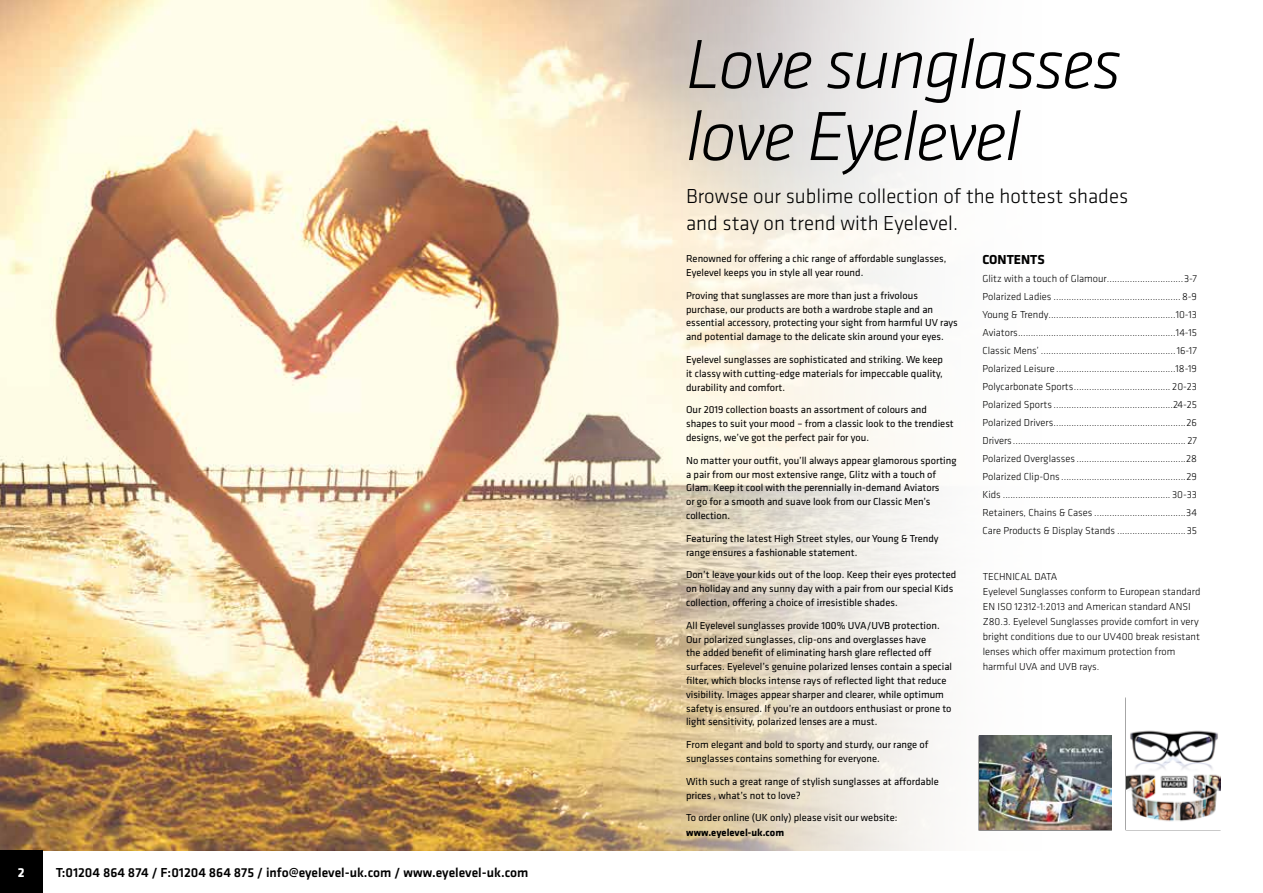
<style>
.page{position:relative;width:1263px;height:893px;background:#fff}
.page>*{position:absolute;margin:0;border:0;box-sizing:border-box;transform-origin:0 0}
.t1{font:italic 300 72px/72px "Klavika";letter-spacing:-.025em;color:#000}
.t2{font:300 21px/27px "Klavika";color:#000}
.t3{font:500 13.5px "Klavika";color:#000}
.t4{font:700 13.5px "Klavika";color:#000}
.t5{font:700 13.5px "Klavika";color:#fff}
.t6{font:10.5px/13.8px "Klavika";color:#000}
.t7{font:300 10.5px/18px "Klavika";color:#000;text-align:justify}
.t8{font:700 10.5px "Klavika";color:#000}
</style>
<div class="page">
<img style="left:0;top:0;width:489px;height:850px">
<img style="left:489px;top:0;width:652px;height:851px">
<svg style="left:633px;top:0;width:77px;height:851px;background:#e6d7b9"></svg>
<svg style="left:710px;top:0;width:396px;height:851px"></svg>
<div style="left:0;top:850px;width:43px;height:43px;background:#000"></div>
<div style="left:978px;top:735px;width:134px;height:95px;background:#000;opacity:.75"></div>
<img style="left:979px;top:735px;width:132px;height:94px">
<div style="left:1125px;top:697px;width:96px;height:133px;background:#000;opacity:.75"></div>
<img style="left:1126px;top:697px;width:94px;height:132px">
<p class="t5" style="left:18px;top:865px;width:8px">2</p>
<p class="t3" style="left:56px;top:865px;width:474px">T:01204 864 874 / F:01204 864 875 / info@eyelevel-uk.com / www.eyelevel-uk.com</p>
<h1 class="t1" style="left:686px;top:29px;width:437px">Love sunglasses love Eyelevel</h1>
<h2 class="t2" style="left:686px;top:183px;width:444px">Browse our sublime collection of the hottest shades and stay on trend with Eyelevel.</h2>
<p class="t6" style="left:686px;top:252px;width:262px">Renowned for offering a chic range of affordable sunglasses,<br>Eyelevel keeps you in style all year round.</p>
<p class="t6" style="left:686px;top:289px;width:273px">Proving that sunglasses are more than just a frivolous purchase, our products are both a wardrobe staple and an essential accessory, protecting your sight from harmful UV rays and potential damage to the delicate skin around your eyes.</p>
<p class="t6" style="left:686px;top:353px;width:259px;text-align:justify">Eyelevel sunglasses are sophisticated and striking. We keep it classy with cutting-edge materials for impeccable quality, durability and comfort.</p>
<p class="t6" style="left:686px;top:403px;width:269px">Our 2019 collection boasts an assortment of colours and shapes to suit your mood – from a classic look to the trendiest designs, we’ve got the perfect pair for you.</p>
<p class="t6" style="left:686px;top:454px;width:272px">No matter your outfit, you’ll always appear glamorous sporting a pair from our most extensive range, Glitz with a touch of Glam. Keep it cool with the perennially in-demand Aviators<br>or go for a smooth and suave look from our Classic Men’s collection.</p>
<p class="t6" style="left:686px;top:532px;width:254px">Featuring the latest High Street styles, our Young &amp; Trendy range ensures a fashionable statement.</p>
<p class="t6" style="left:686px;top:568px;width:272px">Don’t leave your kids out of the loop. Keep their eyes protected on holiday and any sunny day with a pair from our special Kids collection, offering a choice of irresistible shades.</p>
<p class="t6" style="left:686px;top:618px;width:268px">All Eyelevel sunglasses provide 100% UVA/UVB protection.<br>Our polarized sunglasses, clip-ons and overglasses have<br>the added benefit of eliminating harsh glare reflected off surfaces. Eyelevel’s genuine polarized lenses contain a special filter, which blocks intense rays of reflected light that reduce visibility. Images appear sharper and clearer, while optimum safety is ensured. If you’re an outdoors enthusiast or prone to light sensitivity, polarized lenses are a must.</p>
<p class="t6" style="left:686px;top:738px;width:244px">From elegant and bold to sporty and sturdy, our range of sunglasses contains something for everyone.</p>
<p class="t6" style="left:686px;top:774px;width:254px">With such a great range of stylish sunglasses at affordable prices , what’s not to love?</p>
<p class="t6" style="left:686px;top:811px;width:213px">To order online (UK only) please visit our website:</p>
<p class="t8" style="left:686px;top:826px;width:100px">www.eyelevel-uk.com</p>
<p class="t4" style="left:982px;top:253px;width:64px">CONTENTS</p>
<p class="t7" style="left:982px;top:270px;width:216px">Glitz with a touch of Glamour..............................3-7<br>Polarized Ladies .................................................. 8-9<br>Young &amp; Trendy..................................................10-13<br>Aviators..............................................................14-15<br>Classic Mens’ .....................................................16-17<br>Polarized Leisure ...............................................18-19<br>Polycarbonate Sports...................................... 20-23<br>Polarized Sports ...............................................24-25<br>Polarized Drivers....................................................26<br>Drivers.................................................................... 27<br>Polarized Overglasses ...........................................28<br>Polarized Clip-Ons .................................................29<br>Kids .................................................................. 30-33<br>Retainers, Chains &amp; Cases ....................................34<br>Care Products &amp; Display Stands ...........................35</p>
<p class="t7" style="left:983px;top:569px;width:219px;line-height:15px;text-align:left">TECHNICAL DATA<br>Eyelevel Sunglasses conform to European standard EN ISO 12312-1:2013 and American standard ANSI Z80.3. Eyelevel Sunglasses provide comfort in very bright conditions due to our UV400 break resistant lenses which offer maximum protection from harmful UVA and UVB rays.</p>
</div>
